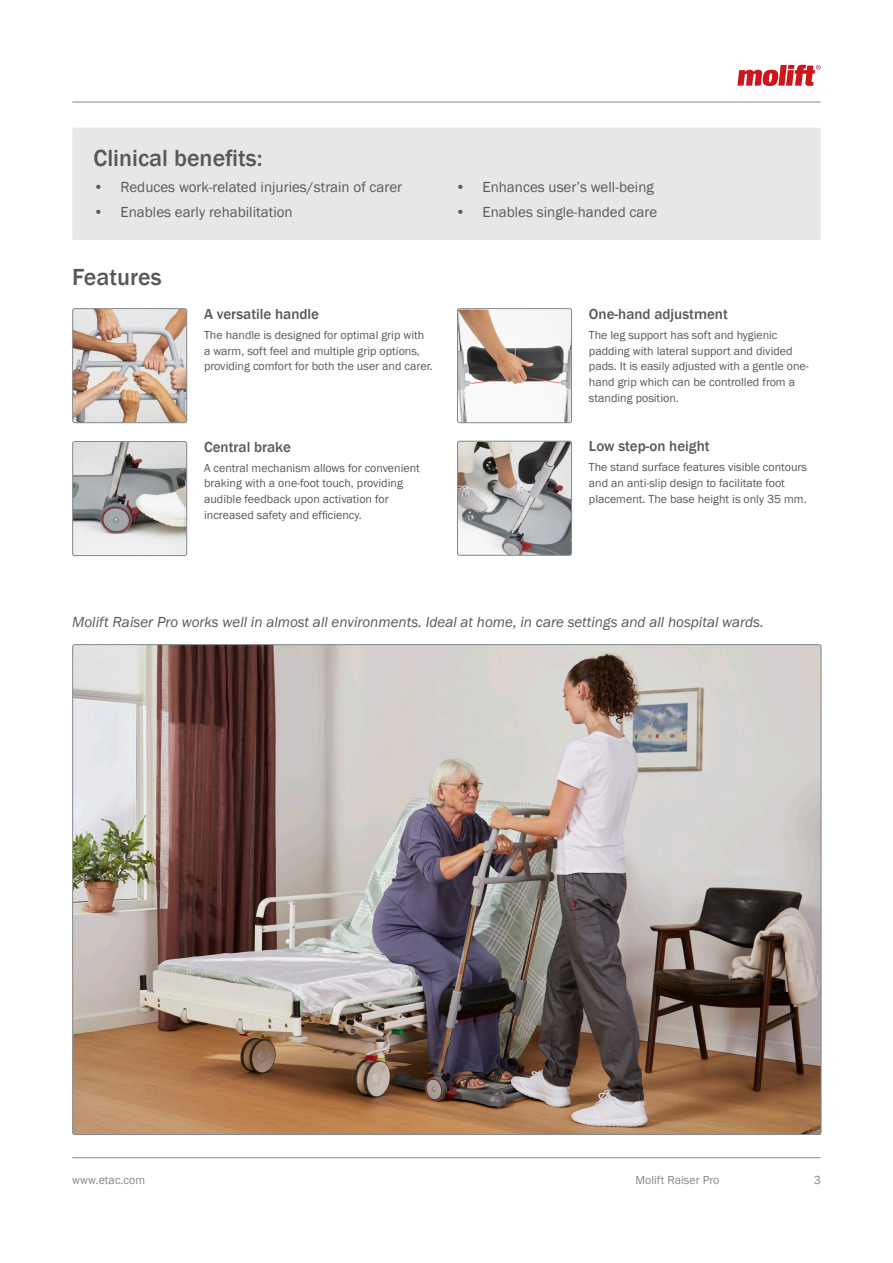
<style>
.page{position:relative;width:893px;height:1263px;background:#fff}
.page>*{position:absolute;margin:0;border:0;box-sizing:border-box;transform-origin:0 0}
._4__Header_-_Basic_body{font:500 24px "Franklin Gothic";color:#57585a}
.t1{font:15px "Franklin Gothic";color:#57585a}
._7__Image___reference{font:italic 15px "Franklin Gothic";color:#57585a}
._5__Header_-_Features___options{font:500 15px "Franklin Gothic";color:#57585a}
._5__Body_-_Features___options{font:12px/15.8px "Franklin Gothic";color:#57585a}
.t2{font:12px "Franklin Gothic";color:#83888c}
</style>
<div class="page">
<img style="left:74px;top:646px;width:745px;height:487px">
<div style="left:72px;top:128px;width:749px;height:112px;background:#e6e7e9;border-radius:2px"></div>
<hr style="left:72px;top:102px;width:749px;height:1px;background:#83888c">
<hr style="left:72px;top:1157px;width:749px;height:1px;background:#83888c">
<svg style="left:737px;top:65px;width:84px;height:21px"></svg>
<img style="left:74px;top:310px;width:113px;height:113px">
<div style="left:72px;top:308px;width:115px;height:115px;border:1px solid #83888c;border-radius:2px"></div>
<img style="left:74px;top:443px;width:113px;height:113px">
<div style="left:72px;top:441px;width:115px;height:115px;border:1px solid #83888c;border-radius:2px"></div>
<img style="left:457px;top:310px;width:115px;height:113px">
<div style="left:457px;top:308px;width:115px;height:115px;border:1px solid #83888c;border-radius:2px"></div>
<img style="left:457px;top:441px;width:115px;height:113px">
<div style="left:457px;top:441px;width:115px;height:115px;border:1px solid #83888c;border-radius:2px"></div>
<p class="_4__Header_-_Basic_body" style="left:94px;top:143px;width:171px">Clinical benefits:</p>
<p class="t1" style="left:94px;top:177px;width:310px">• Reduces work-related injuries/strain of carer</p>
<p class="t1" style="left:94px;top:203px;width:201px">• Enables early rehabilitation</p>
<p class="_4__Header_-_Basic_body" style="left:72px;top:262px;width:91px">Features</p>
<p class="_5__Header_-_Features___options" style="left:204px;top:304px;width:117px">A versatile handle</p>
<p class="_5__Body_-_Features___options" style="left:204px;top:327px;width:230px">The handle is designed for optimal grip with a warm, soft feel and multiple grip options, providing comfort for both the user and carer.</p>
<p class="_5__Header_-_Features___options" style="left:204px;top:437px;width:88px">Central brake</p>
<p class="_5__Body_-_Features___options" style="left:204px;top:460px;width:217px">A central mechanism allows for convenient braking with a one-foot touch, providing audible feedback upon activation for increased safety and efficiency.</p>
<p class="t1" style="left:455px;top:177px;width:200px">• Enhances user’s well-being</p>
<p class="t1" style="left:455px;top:203px;width:203px">• Enables single-handed care</p>
<p class="_5__Header_-_Features___options" style="left:589px;top:304px;width:140px">One-hand adjustment</p>
<p class="_5__Body_-_Features___options" style="left:589px;top:327px;width:221px">The leg support has soft and hygienic padding with lateral support and divided pads. It is easily adjusted with a gentle one&shy;hand grip which can be controlled from a standing position.</p>
<p class="_5__Header_-_Features___options" style="left:589px;top:437px;width:122px">Low step-on height</p>
<p class="_5__Body_-_Features___options" style="left:589px;top:460px;width:220px">The stand surface features visible contours and an anti-slip design to facilitate foot placement. The base height is only 35 mm.</p>
<p class="_7__Image___reference" style="left:72px;top:612px;width:693px">Molift Raiser Pro works well in almost all environments. Ideal at home, in care settings and all hospital wards.</p>
<p class="t2" style="left:72px;top:1173px;width:74px">www.etac.com</p>
<p class="t2" style="left:635px;top:1173px;width:85px">Molift Raiser Pro</p>
<p class="t2" style="left:814px;top:1173px;width:9px">3</p>
</div>
